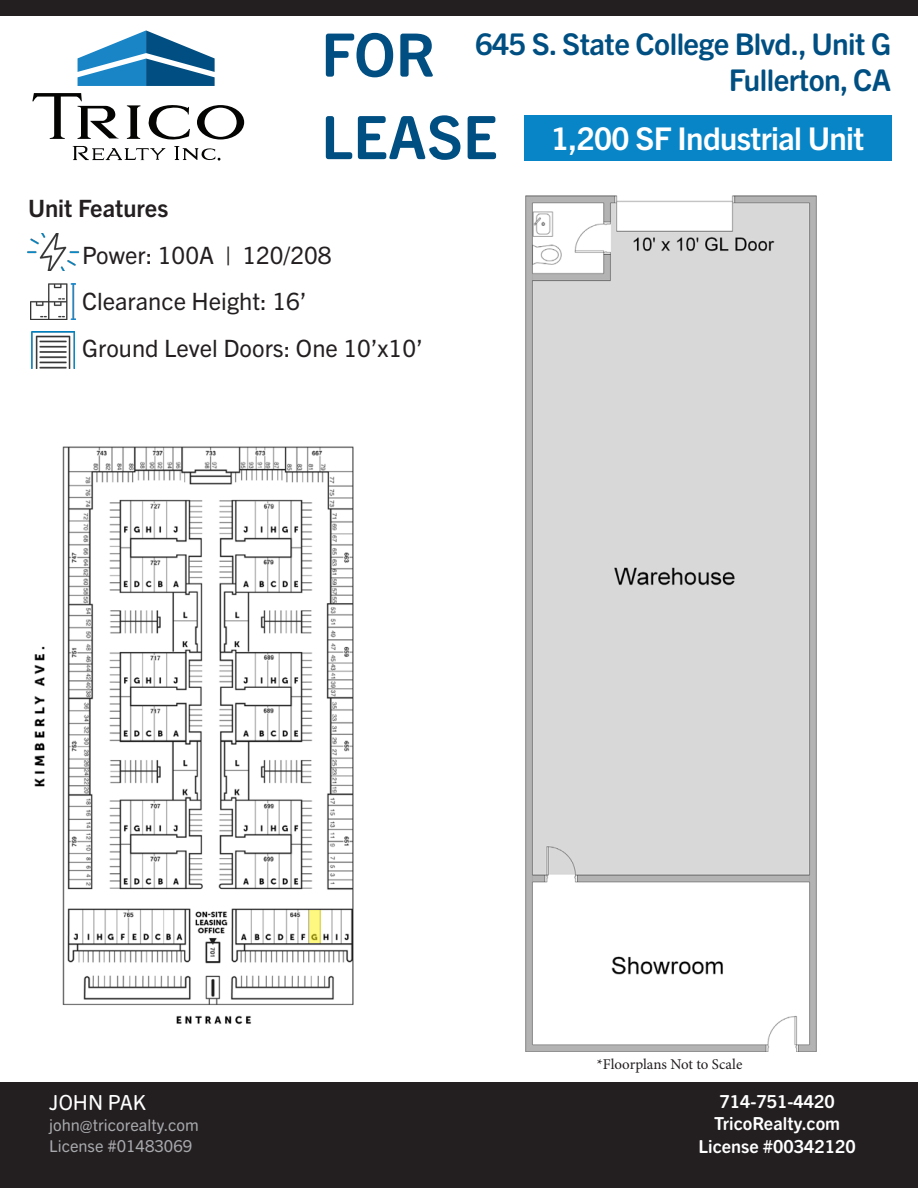
<style>
.page{position:relative;width:918px;height:1188px;background:#fff}
.page>*{position:absolute;margin:0;border:0;box-sizing:border-box;transform-origin:0 0}
.t1{font:700 60px "Trade Gothic Next SR Pro";color:#004f82}
.t2{font:700 60px "Trade Gothic Next SR Pro";color:#014f82}
.t3{font:700 31.35px "Trade Gothic Next LT Pro";letter-spacing:-.02em;color:#fff}
.t4{font:700 30px "Trade Gothic Next SR Pro";letter-spacing:-.02em;color:#004f82}
.t5{font:23.85px "Trade Gothic Next LT Pro";color:#231f20}
.t6{font:700 23.85px "Trade Gothic Next LT Pro";color:#231f20}
.t7{font:20.85px "Trade Gothic Next SR Pro";color:#fff}
.t8{font:700 18px "Trade Gothic Next SR Pro";color:#fff}
.t9{font:16.5px "Trade Gothic Next SR Pro";color:#a8a9ad}
.t10{font:15px "Minion Pro";color:#231f20}
</style>
<div class="page">
<img style="left:34px;top:446px;width:320px;height:579px">
<div style="left:0;top:1082px;width:918px;height:106px;background:#231f20"></div>
<div style="left:0;top:0;width:918px;height:15px;background:#231f20"></div>
<img style="left:525px;top:196px;width:292px;height:856px">
<div style="left:524px;top:115px;width:367px;height:45px;background:#0885c7"></div>
<img style="left:27px;top:234px;width:52px;height:36px">
<img style="left:30px;top:283px;width:45px;height:37px">
<img style="left:31px;top:332px;width:44px;height:36px">
<svg style="left:309px;top:910px;width:11px;height:33px"></svg>
<svg style="left:32px;top:93px;width:87px;height:46px"></svg>
<svg style="left:127px;top:105px;width:13px;height:34px"></svg>
<svg style="left:148px;top:105px;width:42px;height:35px"></svg>
<svg style="left:197px;top:105px;width:47px;height:34px"></svg>
<svg style="left:78px;top:30px;width:137px;height:56px"></svg>
<svg style="left:73px;top:146px;width:92px;height:14px"></svg>
<svg style="left:174px;top:146px;width:46px;height:15px"></svg>
<p class="t2" style="left:321px;top:13px;width:116px">FOR</p>
<p class="t1" style="left:321px;top:96px;width:178px">LEASE</p>
<p class="t4" style="left:476px;top:23px;width:417px">645 S. State College Blvd., Unit G</p>
<p class="t4" style="left:729px;top:59px;width:164px">Fullerton, CA</p>
<p class="t3" style="left:551px;top:117px;width:315px">1,200 SF Industrial Unit</p>
<p class="t6" style="left:28px;top:192px;width:142px">Unit Features</p>
<p class="t5" style="left:82px;top:238px;width:251px">Power: 100A | 120/208</p>
<p class="t5" style="left:82px;top:285px;width:226px">Clearance Height: 16’</p>
<p class="t5" style="left:82px;top:331px;width:342px">Ground Level Doors: One 10’x10’</p>
<p class="t7" style="left:49px;top:1088px;width:98px">JOHN PAK</p>
<p class="t9" style="left:49px;top:1114px;width:151px">john@tricorealty.com</p>
<p class="t9" style="left:49px;top:1135px;width:144px">License #01483069</p>
<p class="t10" style="left:597px;top:1054px;width:147px">*Floorplans Not to Scale</p>
<p class="t8" style="left:720px;top:1089px;width:117px">714-751-4420</p>
<p class="t8" style="left:714px;top:1111px;width:127px">TricoRealty.com</p>
<p class="t8" style="left:699px;top:1134px;width:159px">License #00342120</p>
</div>
